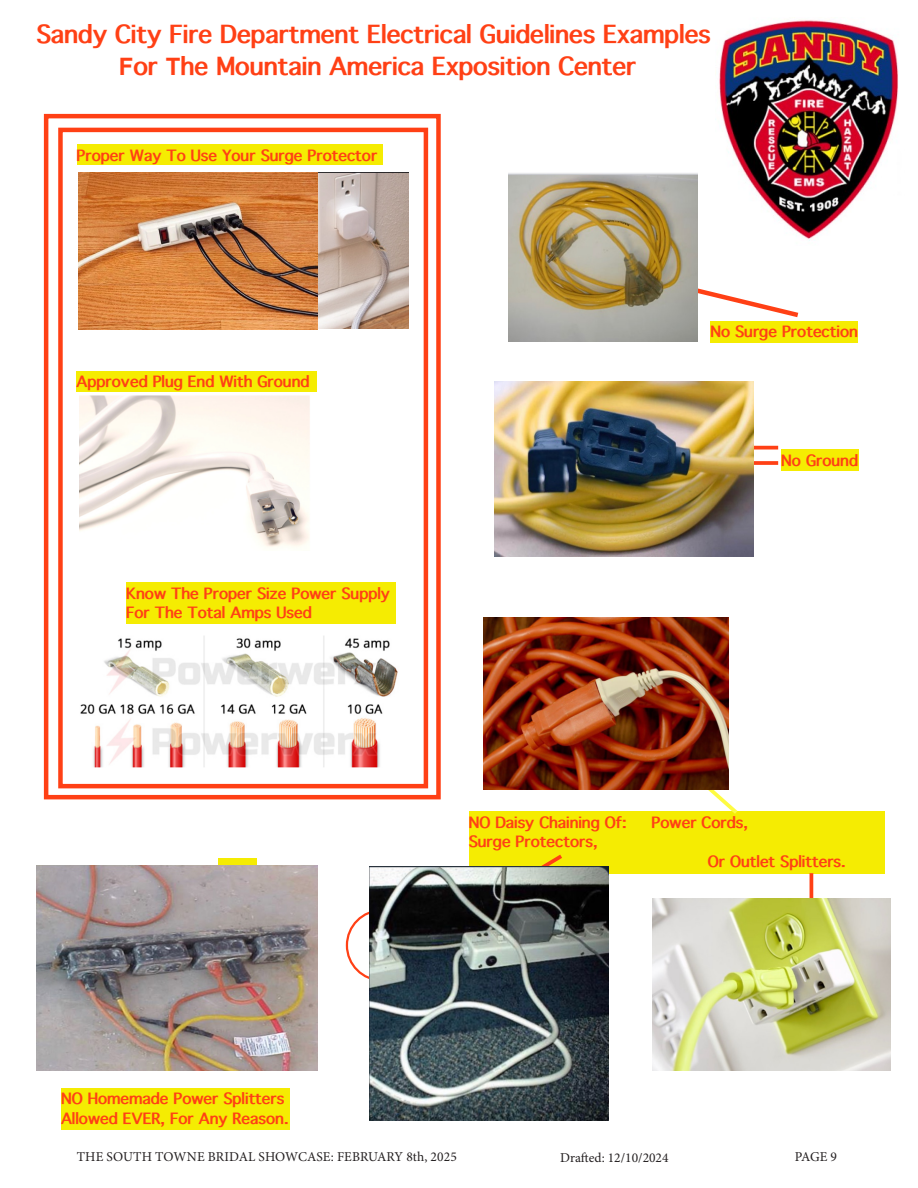
<style>
.page{position:relative;width:918px;height:1188px;background:#fff}
.page>*{position:absolute;margin:0;border:0;box-sizing:border-box;transform-origin:0 0}
.t1{font:700 24px/31.5px "Thonburi";color:#ff4015;text-align:center}
.t2{font:700 15px/19.6px "Thonburi";color:#ff4015}
.t3{font:13.5px "Minion Pro";letter-spacing:.005em;color:#231f20}
.s1{font-family:"Arial"}
</style>
<div class="page">
<div style="left:77px;top:144px;width:305px;height:21px;background:#f5ec02"></div>
<div style="left:77px;top:371px;width:240px;height:21px;background:#f5ec02"></div>
<div style="left:126px;top:582px;width:269px;height:42px;background:#f5ec02"></div>
<div style="left:61px;top:1088px;width:229px;height:42px;background:#f5ec02"></div>
<div style="left:469px;top:811px;width:416px;height:63px;background:#f5ec02"></div>
<div style="left:218px;top:858px;width:38px;height:79px;background:#f5ec02"></div>
<div style="left:58px;top:128px;width:370px;height:660px;border:4px solid #ff4015"></div>
<div style="left:781px;top:450px;width:77px;height:21px;background:#f5ec02"></div>
<div style="left:711px;top:321px;width:147px;height:21px;background:#f5ec02"></div>
<svg style="left:753px;top:439px;width:25px;height:33px"></svg>
<svg style="left:541px;top:855px;width:21px;height:11px"></svg>
<svg style="left:803px;top:873px;width:17px;height:26px"></svg>
<svg style="left:708px;top:718px;width:29px;height:96px"></svg>
<img style="left:719px;top:20px;width:179px;height:221px">
<svg style="left:698px;top:288px;width:100px;height:29px"></svg>
<div style="left:44px;top:114px;width:397px;height:685px;border:4px solid #ff4015"></div>
<img style="left:79px;top:172px;width:330px;height:157px">
<img style="left:80px;top:636px;width:318px;height:132px">
<img style="left:370px;top:866px;width:239px;height:255px">
<img style="left:79px;top:395px;width:231px;height:152px">
<img style="left:495px;top:381px;width:258px;height:176px">
<img style="left:36px;top:865px;width:282px;height:206px">
<img style="left:652px;top:899px;width:239px;height:172px">
<img style="left:484px;top:617px;width:244px;height:173px">
<img style="left:508px;top:173px;width:190px;height:169px">
<p class="t1" style="left:36px;top:19px;width:676px">Sandy City Fire Department Electrical Guidelines Examples<br><span class="s1">F</span>or <span class="s1">T</span>he Mountain America Exposition Center</p>
<p class="t2" style="left:77px;top:146px;width:302px">Proper Way To Use Your Surge Protector</p>
<p class="t2" style="left:77px;top:372px;width:234px">Approved Plug End With Ground</p>
<p class="t2" style="left:126px;top:584px;width:265px">Know The Proper Size Power Supply<br>For The Total Amps Used</p>
<p class="t2" style="left:711px;top:322px;width:149px">No Surge Protection</p>
<p class="t2" style="left:781px;top:451px;width:78px">No Ground</p>
<p class="t2" style="left:469px;top:813px;width:160px">NO Daisy Chaining Of:</p>
<p class="t2" style="left:652px;top:813px;width:98px">Power Cords,</p>
<p class="t2" style="left:469px;top:832px;width:130px">Surge Protectors,</p>
<p class="t2" style="left:708px;top:852px;width:140px">Or Outlet Splitters.</p>
<p class="t2" style="left:61px;top:1089px;width:229px">NO Homemade Power Splitters<br>Allowed EVER, For Any Reason.</p>
<p class="t3" style="left:77px;top:1148px;width:382px">THE SOUTH TOWNE BRIDAL SHOWCASE: FEBRUARY 8th, 2025</p>
<p class="t3" style="left:560px;top:1148px;width:110px">Drafted: 12/10/2024</p>
<p class="t3" style="left:795px;top:1148px;width:44px">PAGE 9</p>
</div>
